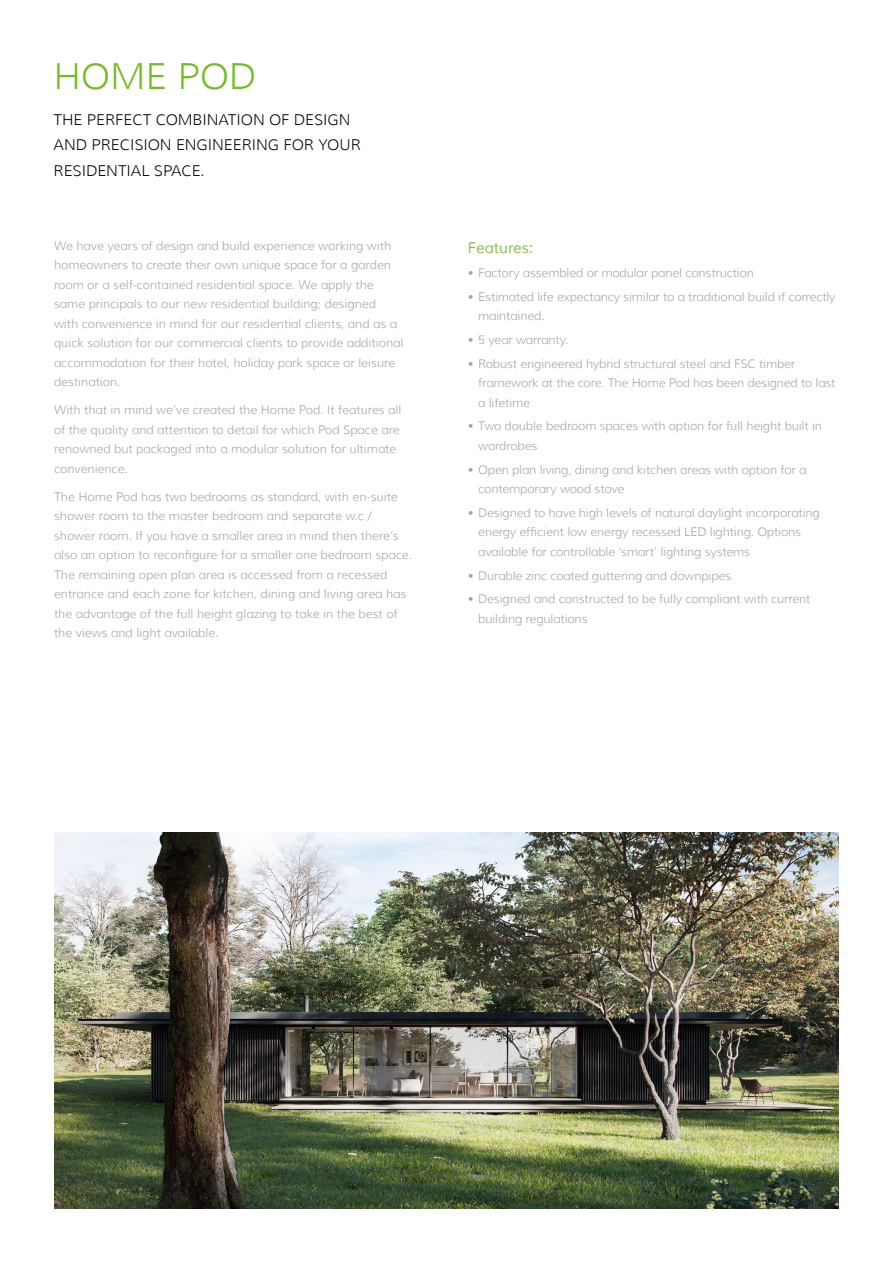
<style>
.page{position:relative;width:893px;height:1263px;background:#fff}
.page>*{position:absolute;margin:0;border:0;box-sizing:border-box;transform-origin:0 0}
.t1{font:300 36px "Muli";color:#74bb23}
.t2{font:300 15px/25.5px "Muli";color:#000}
.t3{font:15px "Muli";color:#82c04e}
.t4{font:300 12px/19.5px "Muli";color:#a1a1a1}
</style>
<div class="page">
<img style="left:54px;top:833px;width:785px;height:375px">
<h1 class="t1" style="left:54px;top:54px;width:204px">HOME POD</h1>
<p class="t2" style="left:54px;top:107px;width:309px">THE PERFECT COMBINATION OF DESIGN<br>AND PRECISION ENGINEERING FOR YOUR<br>RESIDENTIAL SPACE.</p>
<p class="t4" style="left:54px;top:236px;width:351px">We have years of design and build experience working with homeowners to create their own unique space for a garden room or a self-contained residential space. We apply the same principals to our new residential building; designed<br>with convenience in mind for our residential clients, and as a quick solution for our commercial clients to provide additional accommodation for their hotel, holiday park space or leisure destination.</p>
<p class="t4" style="left:54px;top:400px;width:349px">With that in mind we’ve created the Home Pod. It features all of the quality and attention to detail for which Pod Space are renowned but packaged into a modular solution for ultimate convenience.</p>
<p class="t4" style="left:54px;top:487px;width:359px">The Home Pod has two bedrooms as standard, with en-suite shower room to the master bedroom and separate w.c / shower room. If you have a smaller area in mind then there’s also an option to reconfigure for a smaller one bedroom space.<br>The remaining open plan area is accessed from a recessed entrance and each zone for kitchen, dining and living area has the advantage of the full height glazing to take in the best of the views and light available.</p>
<p class="t3" style="left:468px;top:239px;width:67px">Features:</p>
<p class="t4" style="left:468px;top:263px;width:288px">• Factory assembled or modular panel construction</p>
<p class="t4" style="left:478px;top:287px;width:359px;text-indent:-10px">• Estimated life expectancy similar to a traditional build if correctly maintained.</p>
<p class="t4" style="left:468px;top:330px;width:102px">• 5 year warranty.</p>
<p class="t4" style="left:478px;top:354px;width:359px;text-indent:-10px">• Robust engineered hybrid structural steel and FSC timber framework at the core. The Home Pod has been designed to last a lifetime</p>
<p class="t4" style="left:478px;top:416px;width:345px;text-indent:-10px">• Two double bedroom spaces with option for full height built in wardrobes</p>
<p class="t4" style="left:478px;top:460px;width:330px;text-indent:-10px">• Open plan living, dining and kitchen areas with option for a contemporary wood stove</p>
<p class="t4" style="left:478px;top:503px;width:343px;text-indent:-10px">• Designed to have high levels of natural daylight incorporating energy efficient low energy recessed LED lighting. Options available for controllable ‘smart’ lighting systems</p>
<p class="t4" style="left:468px;top:566px;width:265px">• Durable zinc coated guttering and downpipes</p>
<p class="t4" style="left:478px;top:589px;width:334px;text-indent:-10px">• Designed and constructed to be fully compliant with current building regulations</p>
</div>
